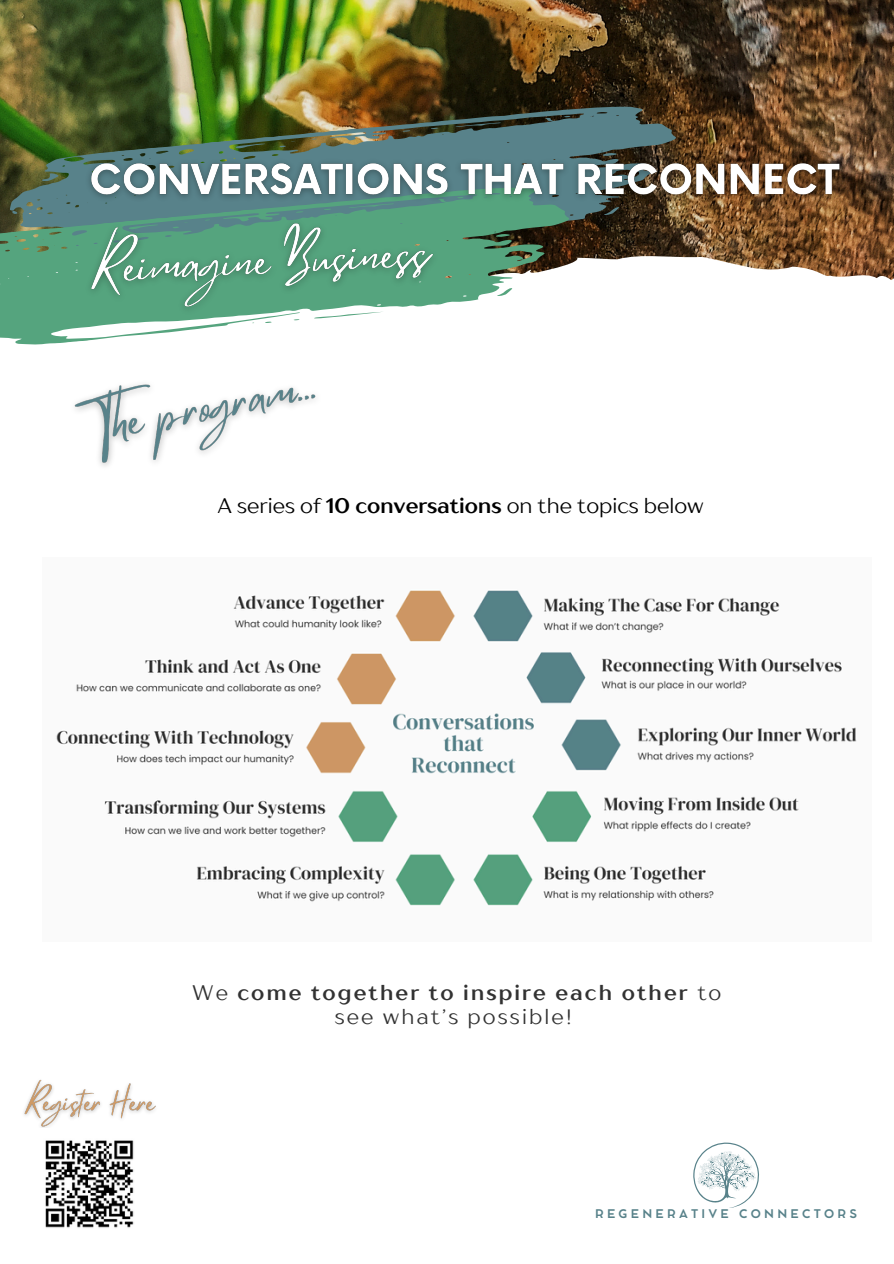
<style>
.page{position:relative;width:894px;height:1264px;background:#fff}
.page>*{position:absolute;margin:0;border:0;box-sizing:border-box;transform-origin:0 0}
.t1{font:700 21px/24.8px "TT Drugs";letter-spacing:.1em;color:#323232;text-align:center}
.t2{font:21px "TT Drugs";color:#000}
.t3{font:700 11.85px "Cocomat Pro";letter-spacing:.275em;color:#58828a}
.s1{font-weight:700}
.s2{font-weight:400}
</style>
<div class="page">
<img style="left:0;top:0;width:893px;height:280px">
<img style="left:5px;top:99px;width:678px;height:177px">
<svg style="left:41px;top:173px;width:18px;height:6px"></svg>
<svg style="left:603px;top:208px;width:16px;height:7px"></svg>
<svg style="left:602px;top:152px;width:15px;height:1px"></svg>
<svg style="left:235px;top:143px;width:30px;height:6px"></svg>
<svg style="left:455px;top:122px;width:46px;height:6px"></svg>
<svg style="left:544px;top:117px;width:9px;height:5px"></svg>
<svg style="left:402px;top:130px;width:8px;height:2px"></svg>
<svg style="left:563px;top:115px;width:7px;height:2px"></svg>
<svg style="left:311px;top:138px;width:6px;height:2px"></svg>
<svg style="left:279px;top:141px;width:17px;height:6px"></svg>
<svg style="left:0;top:179px;width:577px;height:166px"></svg>
<svg style="left:496px;top:288px;width:17px;height:8px"></svg>
<svg style="left:447px;top:230px;width:63px;height:8px"></svg>
<svg style="left:693px;top:1142px;width:66px;height:65px"></svg>
<img style="left:56px;top:590px;width:801px;height:316px">
<img style="left:81px;top:153px;width:770px;height:55px">
<img style="left:76px;top:200px;width:371px;height:125px">
<img style="left:24px;top:1079px;width:132px;height:49px">
<img style="left:59px;top:338px;width:276px;height:128px">
<img style="left:45px;top:1140px;width:89px;height:88px">
<h4 class="t2" style="left:217px;top:493px;width:487px">A series of <span class="s1">10 conversations</span> on the topics below</h4>
<h4 class="t1" style="left:192px;top:979px;width:530px"><span class="s2">We</span> come together to inspire each other <span class="s2">to see what’s possible!</span></h4>
<p class="t3" style="left:595px;top:1209px;width:264px">REGENERATIVE CONNECTORS</p>
</div>
